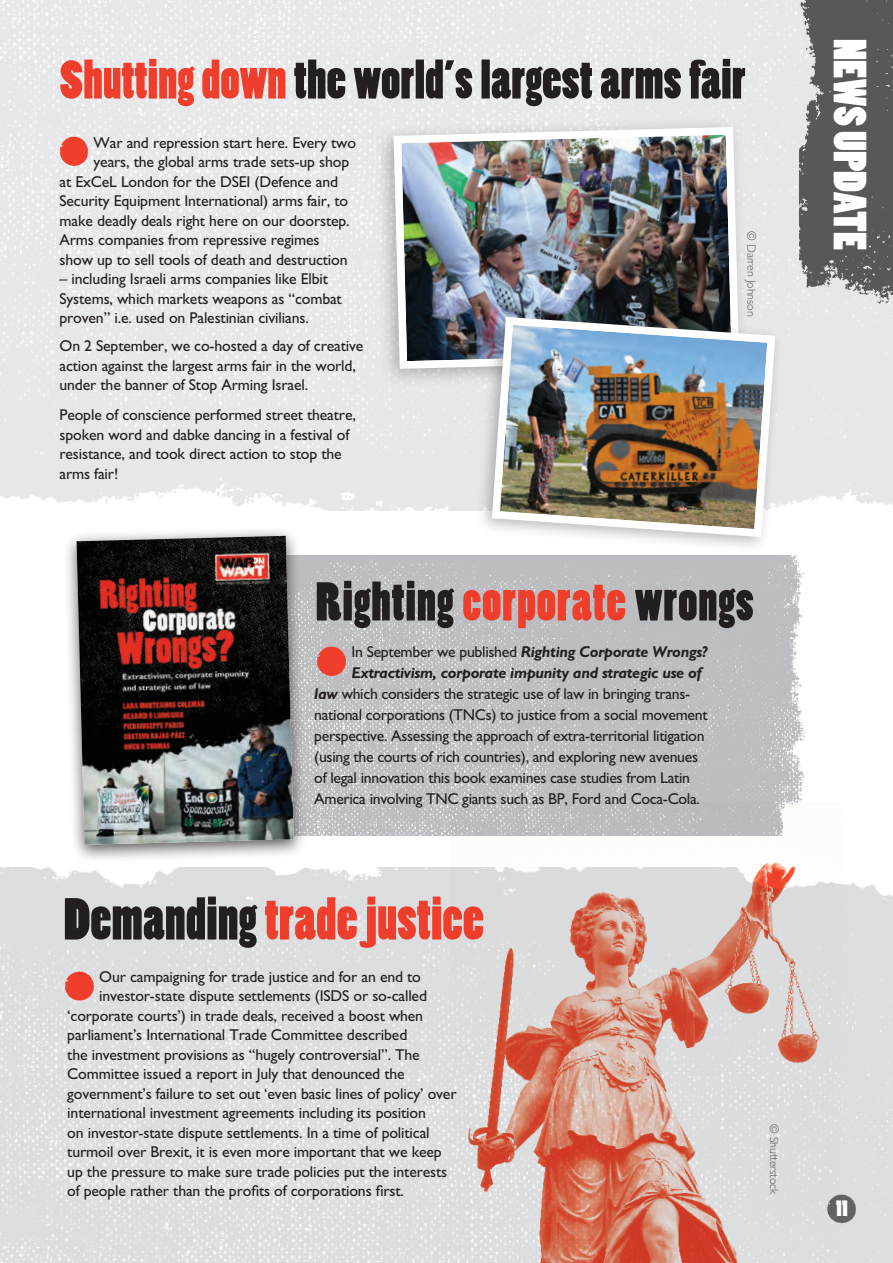
<style>
.page{position:relative;width:893px;height:1263px;background:#fff}
.page>*{position:absolute;margin:0;border:0;box-sizing:border-box;transform-origin:0 0}
.t1{font:55.2px "Poplar Std";letter-spacing:.005em;color:#ef3e2b}
.t2{font:51px "Poplar Std";letter-spacing:.005em;color:#231f20}
.t3{font:43.5px "Poplar Std";letter-spacing:.005em;color:#fff}
.t4{font:21px "Poplar Std";color:#fff}
.t5{font:15.75px/19.5px "Gill Sans Std";letter-spacing:-.01em;color:#231f20}
.t6{font:italic 700 15.75px "Gill Sans Std";letter-spacing:-.02em;color:#231f20}
.t7{font:300 12px "Gill Sans Std";letter-spacing:-.01em;color:#57585a}
.s1{color:#ef3e2b}
.s2{font-weight:400;font-style:normal}
.s3{font-weight:700;font-style:italic}
.s4{color:#231f20}
</style>
<div class="page">
<img style="left:0;top:867px;width:893px;height:396px">
<img style="left:0;top:0;width:893px;height:510px">
<img style="left:799px;top:0;width:94px;height:330px">
<img style="left:841px;top:1193px;width:17px;height:33px">
<div style="left:374px;top:117px;width:375px;height:271px;background:#231f20;opacity:.3"></div>
<img style="left:390px;top:123px;width:353px;height:250px">
<img style="left:65px;top:971px;width:30px;height:30px">
<img style="left:60px;top:136px;width:30px;height:31px">
<div style="left:476px;top:309px;width:307px;height:244px;background:#231f20;opacity:.3"></div>
<img style="left:488px;top:313px;width:291px;height:228px">
<img style="left:307px;top:556px;width:500px;height:279px">
<img style="left:317px;top:646px;width:30px;height:32px">
<div style="left:63px;top:526px;width:244px;height:337px;background:#231f20;opacity:.75"></div>
<img style="left:77px;top:536px;width:217px;height:309px">
<img style="left:450px;top:802px;width:391px;height:461px">
<h2 class="t2" style="left:60px;top:52px;width:688px"><span class="s1">Shutting down</span> the world’s largest arms fair</h2>
<p class="t5" style="left:94px;top:133px;width:264px">War and repression start here. Every two</p>
<p class="t5" style="left:94px;top:152px;width:257px">years, the global arms trade sets-up shop</p>
<p class="t5" style="left:60px;top:172px;width:280px">at ExCeL London for the DSEI (Defence and</p>
<p class="t5" style="left:60px;top:191px;width:290px">Security Equipment International) arms fair, to</p>
<p class="t5" style="left:60px;top:211px;width:292px">make deadly deals right here on our doorstep.</p>
<p class="t5" style="left:60px;top:230px;width:262px">Arms companies from repressive regimes</p>
<p class="t5" style="left:60px;top:250px;width:290px">show up to sell tools of death and destruction</p>
<p class="t5" style="left:60px;top:269px;width:284px">– including Israeli arms companies like Elbit<br>Systems, which markets weapons as “combat proven” i.e. used on Palestinian civilians.</p>
<p class="t5" style="left:60px;top:336px;width:305px">On 2 September, we co-hosted a day of creative action against the largest arms fair in the world, under the banner of Stop Arming Israel.</p>
<p class="t5" style="left:60px;top:405px;width:298px">People of conscience performed street theatre, spoken word and dabke dancing in a festival of resistance, and took direct action to stop the arms fair!</p>
<p class="t7" style="left:758px;top:231px;width:87px;rotate:90deg">© Darren Johnson</p>
<h2 class="t2" style="left:316px;top:574px;width:439px">Righting <span class="s1">corporate</span> wrongs</h2>
<p class="t6" style="left:351px;top:643px;width:357px"><span class="s2">In September we published</span> Righting Corporate Wrongs?</p>
<p class="t6" style="left:351px;top:664px;width:352px">Extractivism, corporate impunity and strategic use of</p>
<p class="t5" style="left:314px;top:684px;width:377px"><span class="s3">law</span> which considers the strategic use of law in bringing trans-</p>
<p class="t5" style="left:314px;top:705px;width:395px">national corporations (TNCs) to justice from a social movement</p>
<p class="t5" style="left:314px;top:726px;width:392px">perspective. Assessing the approach of extra-territorial litigation</p>
<p class="t5" style="left:314px;top:747px;width:385px">(using the courts of rich countries), and exploring new avenues</p>
<p class="t5" style="left:314px;top:768px;width:377px">of legal innovation this book examines case studies from Latin</p>
<p class="t5" style="left:314px;top:789px;width:387px">America involving TNC giants such as BP, Ford and Coca-Cola.</p>
<h1 class="t1" style="left:64px;top:889px;width:422px"><span class="s4">Demanding</span> trade justice</h1>
<p class="t5" style="left:99px;top:967px;width:323px">Our campaigning for trade justice and for an end to</p>
<p class="t5" style="left:99px;top:986px;width:329px">investor-state dispute settlements (ISDS or so-called</p>
<p class="t5" style="left:67px;top:1006px;width:357px">‘corporate courts’) in trade deals, received a boost when</p>
<p class="t5" style="left:67px;top:1025px;width:342px">parliament’s International Trade Committee described</p>
<p class="t5" style="left:67px;top:1045px;width:354px">the investment provisions as “hugely controversial”. The</p>
<p class="t5" style="left:67px;top:1064px;width:339px">Committee issued a report in July that denounced the</p>
<p class="t5" style="left:67px;top:1084px;width:391px">government’s failure to set out ‘even basic lines of policy’ over</p>
<p class="t5" style="left:67px;top:1103px;width:360px">international investment agreements including its position</p>
<p class="t5" style="left:67px;top:1123px;width:364px">on investor-state dispute settlements. In a time of political</p>
<p class="t5" style="left:67px;top:1142px;width:376px">turmoil over Brexit, it is even more important that we keep</p>
<p class="t5" style="left:67px;top:1162px;width:381px">up the pressure to make sure trade policies put the interests</p>
<p class="t5" style="left:67px;top:1181px;width:338px">of people rather than the profits of corporations first.</p>
<p class="t7" style="left:781px;top:1124px;width:72px;rotate:90deg">© Shutterstock</p>
<h3 class="t3" style="left:874px;top:39px;width:212px;rotate:90deg">NEWS UPDATE</h3>
<h3 class="t4" style="left:836px;top:1197px;width:13px">11</h3>
</div>
